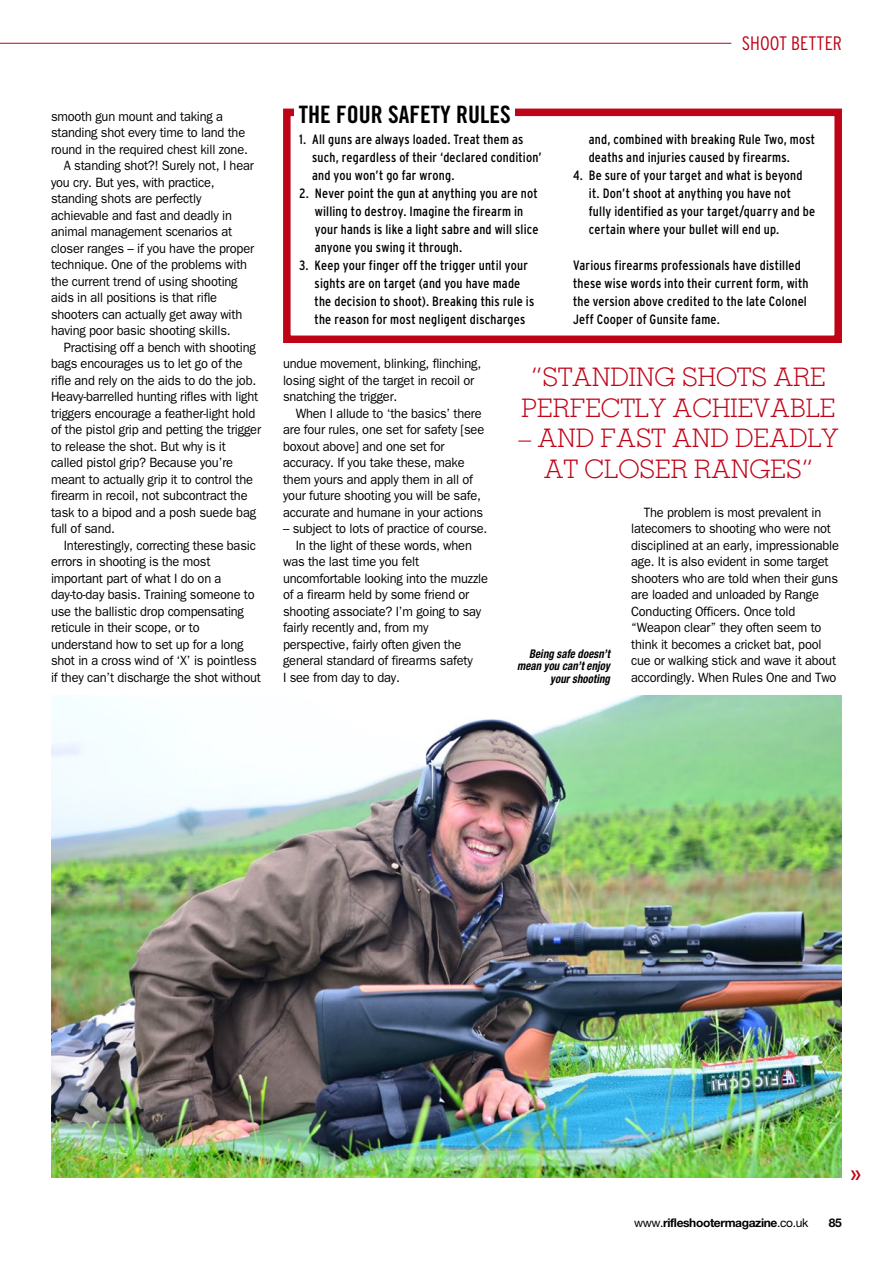
<style>
.page{position:relative;width:893px;height:1263px;background:#fff}
.page>*{position:absolute;margin:0;border:0;box-sizing:border-box;transform-origin:0 0}
.t1{font:300 25.5px/30.6px "Memphis";color:#c00418;text-align:center}
.t2{font:24px "Trade Gothic Bold Cond Twenty";color:#000}
.t3{font:300 condensed 19.5px "Interstate";color:#c00418}
.t4{font:700 18px "Calvert";color:#c00418}
.t5{font:13.5px/16.5px "Franklin Gothic";letter-spacing:-.015em;color:#000;scale:.95 1}
.t6{font:condensed 13.5px/18px "Interstate";letter-spacing:.015em;color:#000}
.t7{font:italic 700 condensed 12px/12.8px "Helvetica Neue";letter-spacing:.01em;color:#000;text-align:right;scale:.9 1}
.t8{font:700 12px "Helvetica Neue";letter-spacing:-.03em;color:#000}
.s1{font-weight:400}
</style>
<div class="page">
<img style="left:51px;top:696px;width:791px;height:481px">
<hr style="left:0;top:43px;width:731px;height:1px;background:#c00418">
<div style="left:283px;top:109px;width:559px;height:234px;border:8px solid #c00418"></div>
<div style="left:295px;top:101px;width:220px;height:26px;background:#fff"></div>
<h3 class="t3" style="left:742px;top:32px;width:102px">SHOOT BETTER</h3>
<p class="t5" style="left:51px;top:108px;width:183px">smooth gun mount and taking a</p>
<p class="t5" style="left:51px;top:125px;width:206px">standing shot every time to land the</p>
<p class="t5" style="left:51px;top:141px;width:209px">round in the required chest kill zone.</p>
<p class="t5" style="left:64px;top:158px;width:202px">A standing shot?! Surely not, I hear</p>
<p class="t5" style="left:51px;top:174px;width:174px">you cry. But yes, with practice,</p>
<p class="t5" style="left:51px;top:191px;width:160px">standing shots are perfectly</p>
<p class="t5" style="left:51px;top:207px;width:192px">achievable and fast and deadly in</p>
<p class="t5" style="left:51px;top:224px;width:192px">animal management scenarios at</p>
<p class="t5" style="left:51px;top:240px;width:215px">closer ranges – if you have the proper</p>
<p class="t5" style="left:51px;top:256px;width:208px">technique. One of the problems with</p>
<p class="t5" style="left:51px;top:273px;width:198px">the current trend of using shooting</p>
<p class="t5" style="left:51px;top:289px;width:176px">aids in all positions is that rifle</p>
<p class="t5" style="left:51px;top:306px;width:203px">shooters can actually get away with</p>
<p class="t5" style="left:51px;top:322px;width:191px">having poor basic shooting skills.</p>
<p class="t5" style="left:64px;top:339px;width:204px">Practising off a bench with shooting</p>
<p class="t5" style="left:51px;top:355px;width:203px">bags encourages us to let go of the</p>
<p class="t5" style="left:51px;top:372px;width:218px">rifle and rely on the aids to do the job.</p>
<p class="t5" style="left:51px;top:388px;width:220px">Heavy-barrelled hunting rifles with light</p>
<p class="t5" style="left:51px;top:405px;width:217px">triggers encourage a feather-light hold</p>
<p class="t5" style="left:51px;top:421px;width:223px">of the pistol grip and petting the trigger</p>
<p class="t5" style="left:51px;top:438px;width:186px">to release the shot. But why is it</p>
<p class="t5" style="left:51px;top:454px;width:193px">called pistol grip? Because you’re</p>
<p class="t5" style="left:51px;top:471px;width:214px">meant to actually grip it to control the</p>
<p class="t5" style="left:51px;top:487px;width:208px">firearm in recoil, not subcontract the</p>
<p class="t5" style="left:51px;top:504px;width:217px">task to a bipod and a posh suede bag</p>
<p class="t5" style="left:51px;top:520px;width:69px">full of sand.</p>
<p class="t5" style="left:64px;top:537px;width:204px">Interestingly, correcting these basic</p>
<p class="t5" style="left:51px;top:553px;width:169px">errors in shooting is the most</p>
<p class="t5" style="left:51px;top:570px;width:181px">important part of what I do on a</p>
<p class="t5" style="left:51px;top:586px;width:216px">day-to-day basis. Training someone to</p>
<p class="t5" style="left:51px;top:603px;width:205px">use the ballistic drop compensating</p>
<p class="t5" style="left:51px;top:619px;width:158px">reticule in their scope, or to</p>
<p class="t5" style="left:51px;top:636px;width:204px">understand how to set up for a long</p>
<p class="t5" style="left:51px;top:652px;width:218px">shot in a cross wind of ‘X’ is pointless</p>
<p class="t5" style="left:51px;top:669px;width:222px">if they can’t discharge the shot without</p>
<h2 class="t2" style="left:299px;top:100px;width:202px">THE FOUR SAFETY RULES</h2>
<p class="t6" style="left:312px;top:130px;width:231px;text-indent:-13px">1. All guns are always loaded. Treat them as such, regardless of their ‘declared condition’ and you won’t go far wrong.</p>
<p class="t6" style="left:315px;top:184px;width:225px;text-indent:-16px">2. Never point the gun at anything you are not willing to destroy. Imagine the firearm in your hands is like a light sabre and will slice anyone you swing it through.</p>
<p class="t6" style="left:315px;top:256px;width:221px;text-indent:-16px">3. Keep your finger off the trigger until your sights are on target (and you have made the decision to shoot). Breaking this rule is the reason for most negligent discharges</p>
<p class="t6" style="left:589px;top:130px;width:228px">and, combined with breaking Rule Two, most deaths and injuries caused by firearms.</p>
<p class="t6" style="left:589px;top:166px;width:228px;text-indent:-16px">4. Be sure of your target and what is beyond it. Don’t shoot at anything you have not fully identified as your target/quarry and be certain where your bullet will end up.</p>
<p class="t6" style="left:573px;top:256px;width:237px">Various firearms professionals have distilled these wise words into their current form, with the version above credited to the late Colonel Jeff Cooper of Gunsite fame.</p>
<p class="t5" style="left:283px;top:355px;width:210px">undue movement, blinking, flinching, losing sight of the target in recoil or snatching the trigger.</p>
<p class="t5" style="left:283px;top:405px;width:213px;text-indent:13px">When I allude to ‘the basics’ there are four rules, one set for safety [see boxout above] and one set for accuracy. If you take these, make them yours and apply them in all of your future shooting you will be safe, accurate and humane in your actions</p>
<p class="t5" style="left:283px;top:520px;width:217px">– subject to lots of practice of course.</p>
<p class="t5" style="left:296px;top:537px;width:187px">In the light of these words, when</p>
<p class="t5" style="left:283px;top:553px;width:145px">was the last time you felt</p>
<p class="t5" style="left:283px;top:570px;width:217px">uncomfortable looking into the muzzle</p>
<p class="t5" style="left:283px;top:586px;width:198px">of a firearm held by some friend or</p>
<p class="t5" style="left:283px;top:603px;width:210px">shooting associate? I’m going to say</p>
<p class="t5" style="left:283px;top:619px;width:155px">fairly recently and, from my</p>
<p class="t5" style="left:283px;top:636px;width:189px">perspective, fairly often given the</p>
<p class="t5" style="left:283px;top:652px;width:201px">general standard of firearms safety</p>
<p class="t5" style="left:283px;top:669px;width:124px">I see from day to day.</p>
<h1 class="t1" style="left:522px;top:361px;width:315px">“STANDING SHOTS ARE<br>PERFECTLY ACHIEVABLE</h1>
<h1 class="t1" style="left:518px;top:423px;width:322px">– AND FAST AND DEADLY<br>AT CLOSER RANGES”</h1>
<p class="t7" style="left:517px;top:647px;width:105px">Being safe doesn’t mean you can’t enjoy your shooting</p>
<p class="t5" style="left:631px;top:504px;width:220px;text-indent:13px">The problem is most prevalent in latecomers to shooting who were not disciplined at an early, impressionable age. It is also evident in some target shooters who are told when their guns are loaded and unloaded by Range Conducting Officers. Once told “Weapon clear” they often seem to think it becomes a cricket bat, pool cue or walking stick and wave it about accordingly. When Rules One and Two</p>
<h3 class="t4" style="left:850px;top:1162px;width:12px">»</h3>
<p class="t8" style="left:634px;top:1215px;width:176px"><span class="s1">www.</span>rifleshootermagazine<span class="s1">.co.uk</span></p>
<p class="t8" style="left:829px;top:1215px;width:14px">85</p>
</div>
